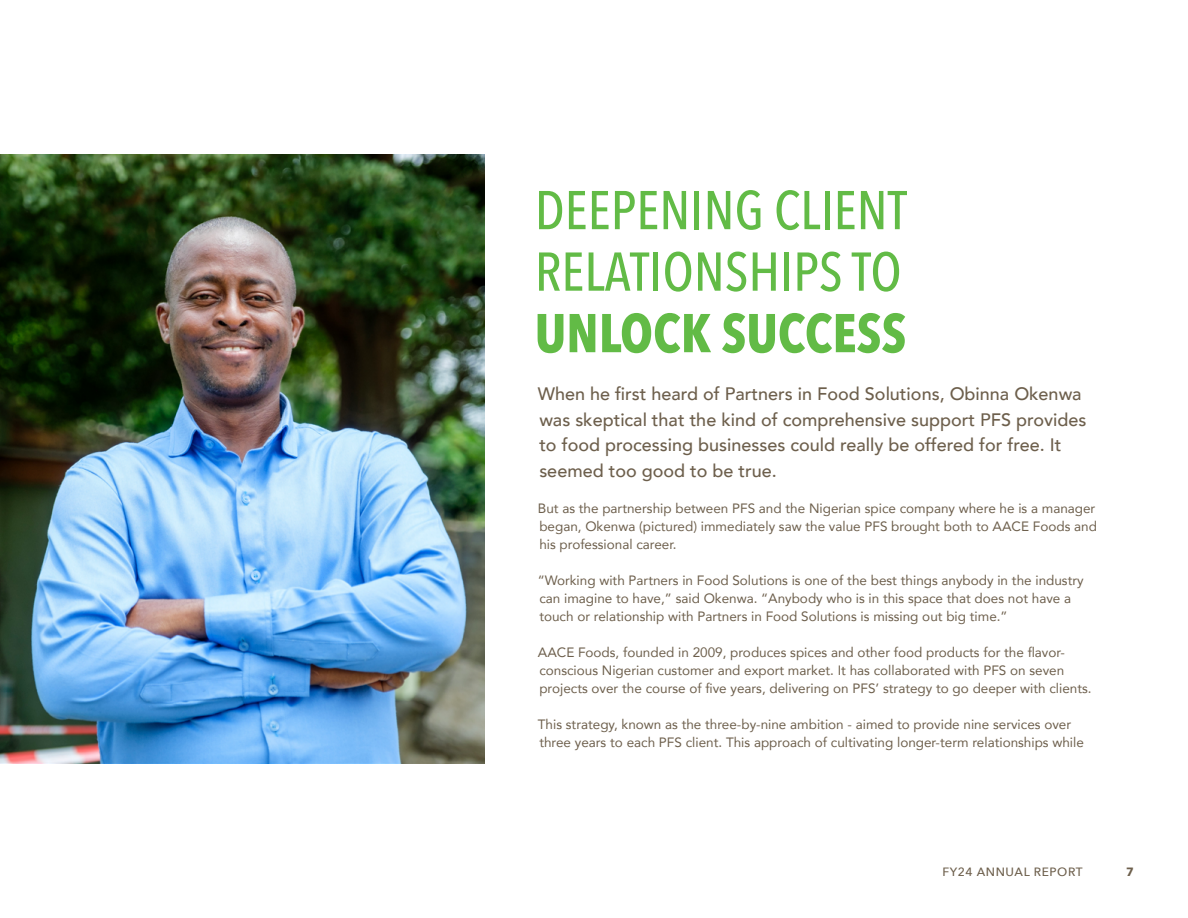
<style>
.page{position:relative;width:1188px;height:918px;background:#fff}
.page>*{position:absolute;margin:0;border:0;box-sizing:border-box;transform-origin:0 0}
.t1{font:500 54px/61.5px "Avenir Next Condensed";color:#62bb46}
.t2{font:700 54px "Avenir Next Condensed";color:#62bb46}
.t3{font:500 18px/25.5px "Avenir";color:#6d5f4c}
.t4{font:13.5px/18px "Avenir";color:#6d5f4c}
.t5{font:500 12px "Avenir Next";letter-spacing:.05em;color:#6d5f4c}
.t6{font:700 12px "Avenir Next";color:#6d5f4c}
</style>
<div class="page">
<img style="left:0;top:154px;width:485px;height:610px">
<h1 class="t1" style="left:535px;top:179px;width:374px">DEEPENING CLIENT<br>RELATIONSHIPS TO</h1>
<h1 class="t2" style="left:535px;top:300px;width:373px">UNLOCK SUCCESS</h1>
<h2 class="t3" style="left:538px;top:380px;width:550px">When he first heard of Partners in Food Solutions, Obinna Okenwa was skeptical that the kind of comprehensive support PFS provides to food processing businesses could really be offered for free. It seemed too good to be true.</h2>
<p class="t4" style="left:538px;top:499px;width:561px;text-align:justify">But as the partnership between PFS and the Nigerian spice company where he is a manager began, Okenwa (pictured) immediately saw the value PFS brought both to AACE Foods and his professional career.</p>
<p class="t4" style="left:538px;top:571px;width:547px">“Working with Partners in Food Solutions is one of the best things anybody in the industry can imagine to have,” said Okenwa. “Anybody who is in this space that does not have a touch or relationship with Partners in Food Solutions is missing out big time.”</p>
<p class="t4" style="left:538px;top:643px;width:555px">AACE Foods, founded in 2009, produces spices and other food products for the flavor&shy;conscious Nigerian customer and export market. It has collaborated with PFS on seven projects over the course of five years, delivering on PFS’ strategy to go deeper with clients.</p>
<p class="t4" style="left:538px;top:715px;width:548px">This strategy, known as the three-by-nine ambition - aimed to provide nine services over three years to each PFS client. This approach of cultivating longer-term relationships while</p>
<p class="t5" style="left:942px;top:862px;width:142px">FY24 ANNUAL REPORT</p>
<p class="t6" style="left:1126px;top:861px;width:9px">7</p>
</div>
